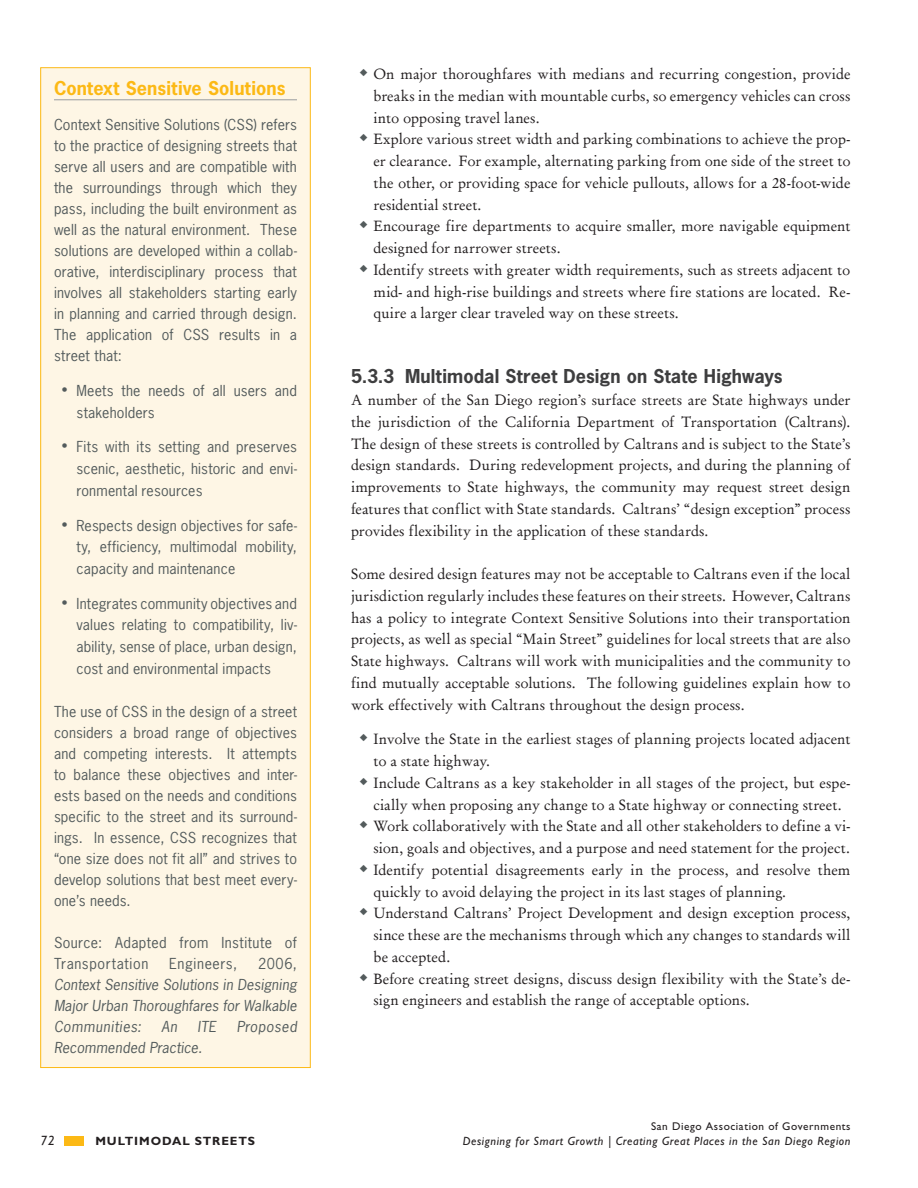
<style>
.page{position:relative;width:918px;height:1188px;background:#fff}
.page>*{position:absolute;margin:0;border:0;box-sizing:border-box;transform-origin:0 0}
.t1{font:700 18px "News Gothic Std";color:#3e3e3f}
.t2{font:700 18px "News Gothic Std";letter-spacing:.005em;color:#fcb915}
.t3{font:18px "Arial";color:#535b5c}
.t4{font:15px/21.8px "Garamond Antiqua";letter-spacing:.01em;color:#231f20}
.t5{font:14.25px/21px "News Gothic Std";letter-spacing:.015em;color:#535b5c;text-align:justify}
.t6{font:italic 14.25px/21px "News Gothic Std";letter-spacing:.015em;color:#535b5c;text-align:justify}
.t7{font:14.25px/21px "News Gothic Std";letter-spacing:.035em;color:#535b5c}
.t8{font:14.25px "News Gothic Std";letter-spacing:.04em;color:#535b5c}
.t9{font:italic 14.25px "News Gothic Std";letter-spacing:.035em;color:#535b5c}
.t10{font:italic 13.5px "Gill Sans";color:#231f20}
.t11{font:italic 12px "Gill Sans";letter-spacing:.05em;color:#231f20}
.t12{font:700 12px "Gill Sans";letter-spacing:.075em;color:#231f20}
.t13{font:11.25px "Gill Sans";letter-spacing:.05em;color:#231f20}
</style>
<div class="page">
<div style="left:41px;top:68px;width:269px;height:1000px;background:#fef6e5"></div>
<hr style="left:54px;top:100px;width:243px;height:1px;background:#999d9f">
<div style="left:64px;top:1136px;width:20px;height:10px;background:#fcb915"></div>
<p class="t2" style="left:54px;top:76px;width:233px">Context Sensitive Solutions</p>
<p class="t5" style="left:54px;top:114px;width:245px">Context Sensitive Solutions (CSS) refers to the practice of designing streets that serve all users and are compatible with the surroundings through which they pass, including the built environment as well as the natural environment. These solutions are developed within a collab&shy;orative, interdisciplinary process that involves all stakeholders starting early in planning and carried through design.<br>The application of CSS results in a street that:</p>
<p class="t5" style="left:76px;top:379px;width:222px;line-height:21.8px">Meets the needs of all users and stakeholders</p>
<p class="t5" style="left:76px;top:436px;width:222px;line-height:21.8px">Fits with its setting and preserves scenic, aesthetic, historic and envi&shy;ronmental resources</p>
<p class="t5" style="left:76px;top:514px;width:222px;line-height:21.8px">Respects design objectives for safe&shy;ty, efficiency, multimodal mobility, capacity and maintenance</p>
<p class="t5" style="left:76px;top:592px;width:222px;line-height:21.8px">Integrates community objectives and values relating to compatibility, liv&shy;ability, sense of place, urban design, cost and environmental impacts</p>
<p class="t5" style="left:54px;top:701px;width:245px">The use of CSS in the design of a street considers a broad range of objectives and competing interests. It attempts to balance these objectives and inter&shy;ests based on the needs and conditions specific to the street and its surround&shy;ings. In essence, CSS recognizes that “one size does not fit all” and strives to develop solutions that best meet every&shy;one’s needs.</p>
<p class="t7" style="left:54px;top:932px;width:245px">Source: Adapted from Institute of<br>Transportation</p>
<p class="t3" style="left:62px;top:378px;width:8px">•</p>
<p class="t3" style="left:62px;top:434px;width:8px">•</p>
<p class="t3" style="left:62px;top:512px;width:8px">•</p>
<p class="t3" style="left:62px;top:591px;width:8px">•</p>
<p class="t8" style="left:169px;top:954px;width:70px">Engineers,</p>
<p class="t5" style="left:258px;top:953px;width:40px">2006,</p>
<p class="t6" style="left:54px;top:974px;width:244px">Context Sensitive Solutions in Designing Major Urban Thoroughfares for Walkable Communities:</p>
<p class="t6" style="left:162px;top:1016px;width:17px">An</p>
<p class="t6" style="left:198px;top:1016px;width:20px">ITE</p>
<p class="t9" style="left:237px;top:1017px;width:62px">Proposed</p>
<p class="t6" style="left:54px;top:1037px;width:150px">Recommended Practice.</p>
<p class="t4" style="left:374px;top:62px;width:478px">On major thoroughfares with medians and recurring congestion, provide breaks in the median with mountable curbs, so emergency vehicles can cross into opposing travel lanes.<br>Explore various street width and parking combinations to achieve the prop&shy;er clearance. For example, alternating parking from one side of the street to the other, or providing space for vehicle pullouts, allows for a 28-foot-wide residential street.<br>Encourage fire departments to acquire smaller, more navigable equipment designed for narrower streets.<br>Identify streets with greater width requirements, such as streets adjacent to mid- and high-rise buildings and streets where fire stations are located. Re&shy;quire a larger clear traveled way on these streets.</p>
<p class="t1" style="left:351px;top:365px;width:433px">5.3.3 M ultimodal Street Design on State Highways</p>
<p class="t4" style="left:351px;top:389px;width:501px;text-align:justify">A number of the San Diego region’s surface streets are State highways under the jurisdiction of the California Department of Transportation (Caltrans).<br>The design of these streets is controlled by Caltrans and is subject to the State’s design standards. During redevelopment projects, and during the planning of improvements to State highways, the community may request street design features that conflict with State standards. Caltrans’ “design exception” process provides flexibility in the application of these standards.</p>
<p class="t4" style="left:351px;top:563px;width:501px;text-align:justify">Some desired design features may not be acceptable to Caltrans even if the local jurisdiction regularly includes these features on their streets. However, Caltrans has a policy to integrate Context Sensitive Solutions into their transportation projects, as well as special “Main Street” guidelines for local streets that are also State highways. Caltrans will work with municipalities and the community to find mutually acceptable solutions. The following guidelines explain how to work effectively with Caltrans throughout the design process.</p>
<p class="t4" style="left:374px;top:728px;width:478px">Involve the State in the earliest stages of planning projects located adjacent to a state highway.<br>Include Caltrans as a key stakeholder in all stages of the project, but espe&shy;cially when proposing any change to a State highway or connecting street.<br>Work collaboratively with the State and all other stakeholders to define a vi&shy;sion, goals and objectives, and a purpose and need statement for the project.<br>Identify potential disagreements early in the process, and resolve them quickly to avoid delaying the project in its last stages of planning.<br>Understand Caltrans’ Project Development and design exception process, since these are the mechanisms through which any changes to standards will be accepted.<br>Before creating street designs, discuss design flexibility with the State’s de&shy;sign engineers and establish the range of acceptable options.</p>
<p class="t13" style="left:651px;top:1120px;width:201px">San Diego Association of Governments</p>
<p class="t10" style="left:40px;top:1133px;width:16px">72</p>
<p class="t12" style="left:95px;top:1134px;width:161px">MULTIMODAL STREETS</p>
<p class="t11" style="left:463px;top:1134px;width:389px">Designing for Smart Growth | Creating Great Places in the San Diego Region</p>
</div>
